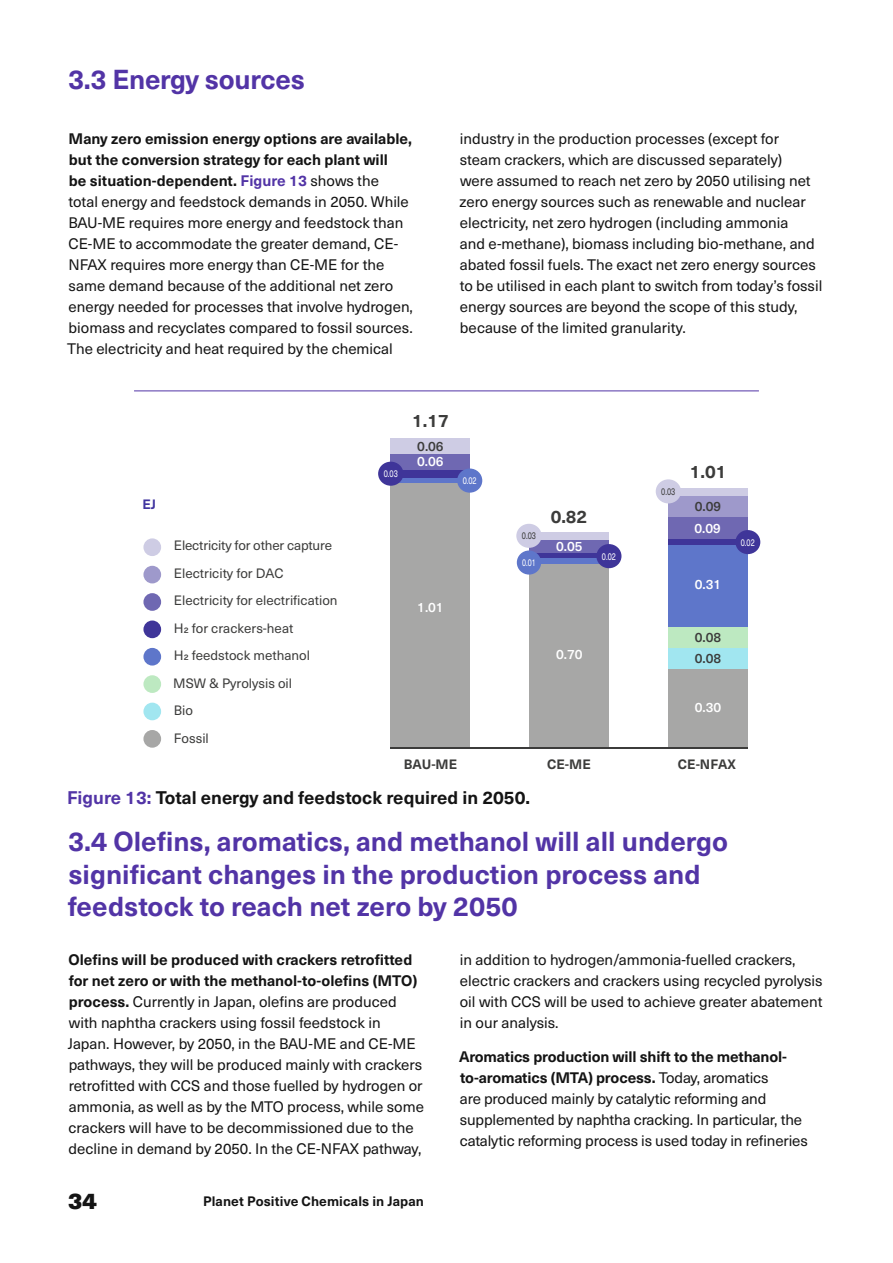
<style>
.page{position:relative;width:893px;height:1263px;background:#fff}
.page>*{position:absolute;margin:0;border:0;box-sizing:border-box;transform-origin:0 0}
.t1{font:700 27px/32.4px "Neue Haas Unica W1 G";color:#5234a6}
.t2{font:900 22.5px "Neue Haas Unica W1 G";color:#141414}
.t3{font:700 18px "Neue Haas Unica W1 G";color:#141414}
.t4{font:700 17.85px "Neue Haas Unica W1 G";color:#3c3c3b}
.t5{font:15px/21px "Neue Haas Unica W1 G";color:#141414}
.t6{font:700 13.5px "Neue Haas Unica W1 G";letter-spacing:.005em;color:#141414}
.t7{font:13.35px/27.5px "Neue Haas Unica W1 G";color:#3c3c3b}
.t8{font:500 13.35px "Neue Haas Unica W1 G";color:#fff}
.t9{font:700 13.35px "Neue Haas Unica W1 G";color:#3c3c3b}
.t10{font:500 13.35px/21.1px "Neue Haas Unica W1 G";color:#3c3c3b}
.t11{font:700 13.35px "Neue Haas Unica W1 G";color:#4135a0}
.t12{font:9.9px "Neue Haas Unica W1 G";color:#fff;scale:.75 1}
.t13{font:9.75px "Neue Haas Unica W1 G";color:#3c3c3b;scale:.76 1}
.t14{font:9.75px "Neue Haas Unica W1 G";color:#fff;scale:.73 1}
.t15{font:9.75px "Neue Haas Unica W1 G";color:#fff;scale:.75 1}
.t16{font:9.75px "Neue Haas Unica W1 G";color:#fff;scale:.76 1}
.s1{font-weight:700}
.s2{font-weight:700;color:#5234a6}
.s3{color:#5234a6}
</style>
<div class="page">
<div style="left:529px;top:553px;width:80px;height:5px;background:#3f3599"></div>
<div style="left:143px;top:538px;width:18px;height:18px;background:#cecce4;border-radius:50%"></div>
<div style="left:143px;top:566px;width:18px;height:17px;background:#9e99cb;border-radius:50%"></div>
<div style="left:143px;top:593px;width:18px;height:18px;background:#6f68b2;border-radius:50%"></div>
<div style="left:143px;top:620px;width:18px;height:18px;background:#3f3599;border-radius:50%"></div>
<div style="left:143px;top:648px;width:18px;height:17px;background:#5e76ca;border-radius:50%"></div>
<div style="left:143px;top:675px;width:18px;height:18px;background:#bde9c1;border-radius:50%"></div>
<div style="left:143px;top:703px;width:18px;height:17px;background:#a1e6f0;border-radius:50%"></div>
<div style="left:143px;top:730px;width:18px;height:18px;background:#a7a7a6;border-radius:50%"></div>
<div style="left:391px;top:483px;width:79px;height:265px;background:#a7a7a6"></div>
<div style="left:391px;top:478px;width:79px;height:5px;background:#5e76ca"></div>
<div style="left:391px;top:454px;width:79px;height:16px;background:#6f68b2"></div>
<div style="left:391px;top:438px;width:79px;height:16px;background:#cecce4"></div>
<div style="left:529px;top:564px;width:79px;height:183px;background:#a7a7a6"></div>
<div style="left:529px;top:558px;width:80px;height:6px;background:#5e76ca"></div>
<div style="left:529px;top:540px;width:80px;height:13px;background:#6f68b2"></div>
<div style="left:668px;top:669px;width:80px;height:79px;background:#a7a7a6"></div>
<div style="left:668px;top:648px;width:80px;height:21px;background:#a1e6f0"></div>
<div style="left:668px;top:627px;width:80px;height:21px;background:#bde9c1"></div>
<div style="left:668px;top:544px;width:80px;height:83px;background:#5e76ca"></div>
<div style="left:668px;top:539px;width:80px;height:5px;background:#3f3599"></div>
<div style="left:668px;top:517px;width:80px;height:22px;background:#6f68b2"></div>
<div style="left:668px;top:496px;width:80px;height:21px;background:#9e99cb"></div>
<div style="left:668px;top:488px;width:80px;height:8px;background:#cecce4"></div>
<hr style="left:391px;top:747px;width:357px;height:2px;background:#3c3c3b">
<div style="left:517px;top:550px;width:24px;height:25px;background:#5e76ca;border-radius:50%"></div>
<div style="left:735px;top:530px;width:25px;height:24px;background:#3f3599;border-radius:50%"></div>
<div style="left:656px;top:479px;width:25px;height:24px;background:#cecce4;border-radius:50%"></div>
<div style="left:391px;top:470px;width:79px;height:8px;background:#3f3599"></div>
<div style="left:378px;top:462px;width:25px;height:24px;background:#3f3599;border-radius:50%"></div>
<div style="left:457px;top:468px;width:25px;height:25px;background:#5e76ca;border-radius:50%"></div>
<div style="left:596px;top:544px;width:25px;height:24px;background:#3f3599;border-radius:50%"></div>
<div style="left:529px;top:532px;width:80px;height:8px;background:#cecce4"></div>
<div style="left:516px;top:524px;width:26px;height:24px;background:#cecce4;border-radius:50%"></div>
<hr style="left:134px;top:390px;width:625px;height:1px;background:#5234a6">
<h1 class="t1" style="left:68px;top:61px;width:238px">3.3 Energy sources</h1>
<p class="t5" style="left:67px;top:127px;width:347px"><span class="s1">Many zero emission energy options are available, but the conversion strategy for each plant will<br>be situation-dependent.</span> <span class="s2">Figure 13</span> shows the<br>total energy and feedstock demands in 2050. While BAU-ME requires more energy and feedstock than CE-ME to accommodate the greater demand, CE-NFAX requires more energy than CE-ME for the same demand because of the additional net zero energy needed for processes that involve hydrogen, biomass and recyclates compared to fossil sources.<br>The electricity and heat required by the chemical</p>
<p class="t5" style="left:460px;top:127px;width:364px">industry in the production processes (except for steam crackers, which are discussed separately)<br>were assumed to reach net zero by 2050 utilising net zero energy sources such as renewable and nuclear electricity, net zero hydrogen (including ammonia<br>and e-methane), biomass including bio-methane, and abated fossil fuels. The exact net zero energy sources to be utilised in each plant to switch from today’s fossil energy sources are beyond the scope of this study, because of the limited granularity.</p>
<p class="t4" style="left:412px;top:407px;width:38px">1.17</p>
<p class="t10" style="left:417px;top:434px;width:28px">0.06</p>
<p class="t11" style="left:142px;top:494px;width:15px">EJ</p>
<p class="t7" style="left:173px;top:531px;width:166px">Electricity for other capture<br>Electricity for DAC<br>Electricity for electri cation<br>H2 for crackers-heat<br>H2 feedstock methanol<br>MSW &amp; Pyrolysis oil<br>Bio<br>Fossil</p>
<p class="t16" style="left:384px;top:466px;width:20px">0.03</p>
<p class="t8" style="left:417px;top:451px;width:28px">0.06</p>
<p class="t12" style="left:463px;top:473px;width:20px">0.02</p>
<p class="t8" style="left:417px;top:597px;width:28px">1.01</p>
<p class="t13" style="left:522px;top:529px;width:20px">0.03</p>
<p class="t14" style="left:522px;top:555px;width:20px">0.01</p>
<p class="t9" style="left:404px;top:754px;width:55px">BAU-ME</p>
<p class="t3" style="left:67px;top:784px;width:465px"><span class="s3">Figure 13:</span> Total energy and feedstock required in 2050.</p>
<p class="t4" style="left:551px;top:503px;width:38px">0.82</p>
<p class="t8" style="left:556px;top:536px;width:28px">0.05</p>
<p class="t8" style="left:556px;top:644px;width:28px">0.70</p>
<p class="t9" style="left:547px;top:754px;width:45px">CE-ME</p>
<p class="t12" style="left:602px;top:549px;width:20px">0.02</p>
<p class="t13" style="left:661px;top:484px;width:20px">0.03</p>
<p class="t4" style="left:690px;top:458px;width:38px">1.01</p>
<p class="t10" style="left:695px;top:495px;width:28px">0.09</p>
<p class="t8" style="left:694px;top:519px;width:28px">0.09</p>
<p class="t8" style="left:695px;top:574px;width:28px">0.31</p>
<p class="t10" style="left:695px;top:626px;width:28px">0.08<br>0.08</p>
<p class="t8" style="left:695px;top:697px;width:28px">0.30</p>
<p class="t15" style="left:741px;top:535px;width:20px">0.02</p>
<p class="t9" style="left:678px;top:754px;width:59px">CE-NFAX</p>
<h1 class="t1" style="left:68px;top:824px;width:662px">3.4 Olefins, aromatics, and methanol will all undergo significant changes in the production process and feedstock to reach net zero by 2050</h1>
<p class="t5" style="left:68px;top:948px;width:358px"><span class="s1">Olefins will be produced with crackers retrofitted for net zero or with the methanol-to-olefins (MTO) process.</span> Currently in Japan, olefins are produced with naphtha crackers using fossil feedstock in Japan. However, by 2050, in the BAU-ME and CE-ME pathways, they will be produced mainly with crackers retrofitted with CCS and those fuelled by hydrogen or ammonia, as well as by the MTO process, while some crackers will have to be decommissioned due to the decline in demand by 2050. In the CE-NFAX pathway,</p>
<p class="t5" style="left:460px;top:948px;width:364px">in addition to hydrogen/ammonia-fuelled crackers, electric crackers and crackers using recycled pyrolysis oil with CCS will be used to achieve greater abatement in our analysis.</p>
<p class="t5" style="left:459px;top:1045px;width:350px"><span class="s1">Aromatics production will shift to the methanol&shy;to-aromatics (MTA) process.</span> Today, aromatics<br>are produced mainly by catalytic reforming and supplemented by naphtha cracking. In particular, the catalytic reforming process is used today in refineries</p>
<h2 class="t2" style="left:68px;top:1183px;width:31px">34</h2>
<p class="t6" style="left:203px;top:1191px;width:222px">Planet Positive Chemicals in Japan</p>
</div>
